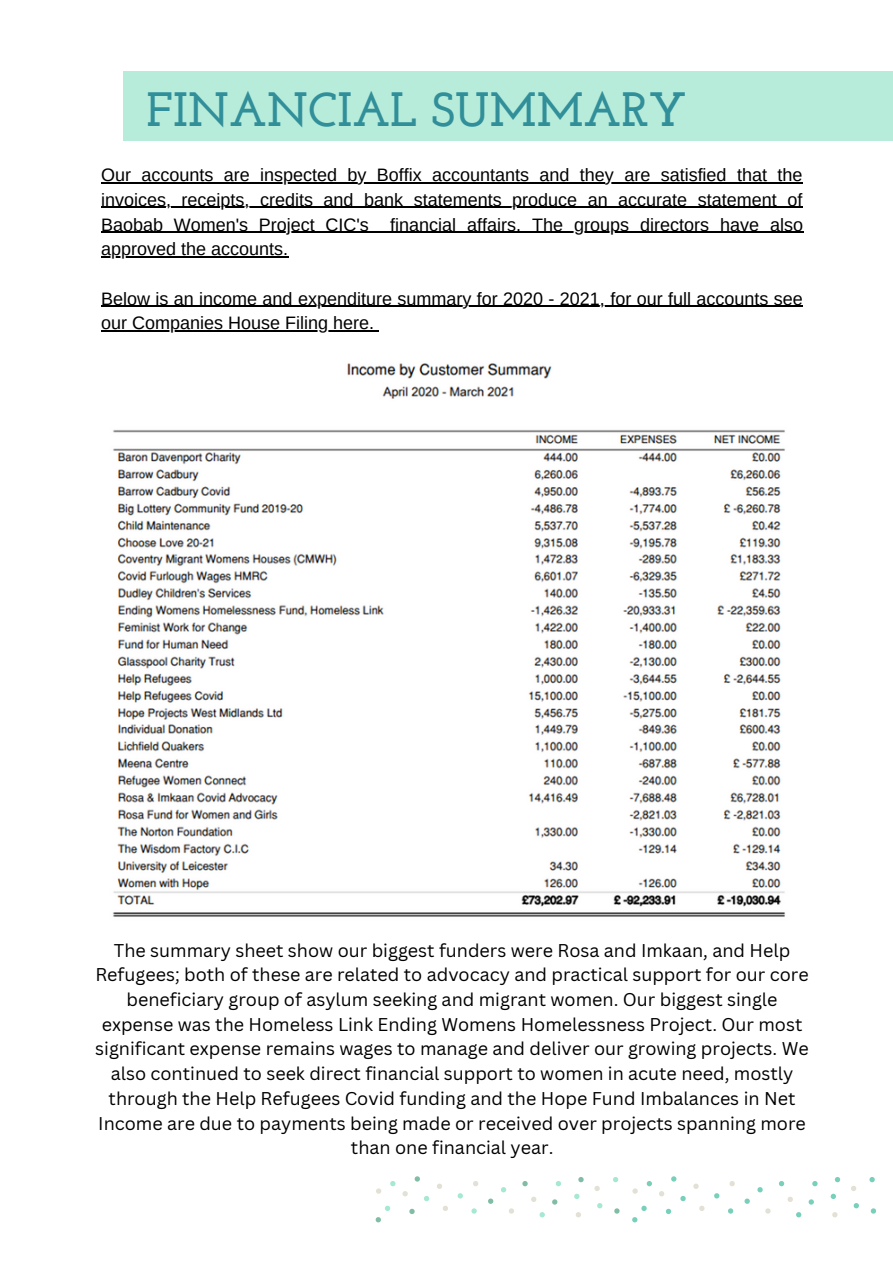
<style>
.page{position:relative;width:893px;height:1264px;background:#fff}
.page>*{position:absolute;margin:0;border:0;box-sizing:border-box;transform-origin:0 0}
.t1{font:700 48px "Josefin Slab";color:#318f9a}
.t2{font:18px/24.8px "Canva Sans";color:#000;text-align:center}
.t3{font:18px/24.8px "Arimo";color:#000;text-align:justify}
</style>
<div class="page">
<div style="left:123px;top:72px;width:769px;height:68px;background:#b7ecdb"></div>
<svg style="left:473px;top:1181px;width:5px;height:5px"></svg>
<svg style="left:509px;top:1208px;width:5px;height:5px"></svg>
<svg style="left:531px;top:1196px;width:5px;height:5px"></svg>
<svg style="left:575px;top:1212px;width:6px;height:5px"></svg>
<svg style="left:437px;top:1183px;width:5px;height:5px"></svg>
<svg style="left:443px;top:1205px;width:5px;height:5px"></svg>
<svg style="left:402px;top:1191px;width:6px;height:5px"></svg>
<svg style="left:376px;top:1188px;width:5px;height:5px"></svg>
<svg style="left:594px;top:1186px;width:5px;height:5px"></svg>
<svg style="left:522px;top:1181px;width:5px;height:5px"></svg>
<svg style="left:552px;top:1199px;width:5px;height:5px"></svg>
<svg style="left:578px;top:1177px;width:5px;height:5px"></svg>
<svg style="left:409px;top:1208px;width:5px;height:5px"></svg>
<svg style="left:375px;top:1217px;width:6px;height:5px"></svg>
<svg style="left:414px;top:1176px;width:6px;height:5px"></svg>
<svg style="left:488px;top:1198px;width:5px;height:5px"></svg>
<svg style="left:614px;top:1208px;width:5px;height:5px"></svg>
<svg style="left:457px;top:1193px;width:6px;height:5px"></svg>
<svg style="left:471px;top:1208px;width:5px;height:5px"></svg>
<svg style="left:555px;top:1181px;width:6px;height:5px"></svg>
<svg style="left:385px;top:1205px;width:5px;height:5px"></svg>
<svg style="left:390px;top:1181px;width:5px;height:5px"></svg>
<svg style="left:539px;top:1212px;width:6px;height:5px"></svg>
<svg style="left:501px;top:1187px;width:5px;height:5px"></svg>
<svg style="left:424px;top:1196px;width:5px;height:5px"></svg>
<svg style="left:574px;top:1193px;width:5px;height:5px"></svg>
<svg style="left:597px;top:1203px;width:5px;height:5px"></svg>
<svg style="left:613px;top:1177px;width:5px;height:5px"></svg>
<svg style="left:729px;top:1181px;width:5px;height:5px"></svg>
<svg style="left:765px;top:1208px;width:5px;height:5px"></svg>
<svg style="left:787px;top:1196px;width:5px;height:5px"></svg>
<svg style="left:832px;top:1212px;width:5px;height:5px"></svg>
<svg style="left:693px;top:1183px;width:5px;height:5px"></svg>
<svg style="left:699px;top:1205px;width:5px;height:5px"></svg>
<svg style="left:659px;top:1191px;width:5px;height:5px"></svg>
<svg style="left:632px;top:1188px;width:5px;height:5px"></svg>
<svg style="left:851px;top:1186px;width:5px;height:5px"></svg>
<svg style="left:779px;top:1181px;width:5px;height:5px"></svg>
<svg style="left:808px;top:1199px;width:5px;height:5px"></svg>
<svg style="left:834px;top:1177px;width:6px;height:5px"></svg>
<svg style="left:665px;top:1208px;width:6px;height:5px"></svg>
<svg style="left:632px;top:1217px;width:5px;height:5px"></svg>
<svg style="left:671px;top:1176px;width:5px;height:5px"></svg>
<svg style="left:744px;top:1198px;width:5px;height:5px"></svg>
<svg style="left:870px;top:1208px;width:6px;height:5px"></svg>
<svg style="left:714px;top:1193px;width:5px;height:5px"></svg>
<svg style="left:728px;top:1208px;width:5px;height:5px"></svg>
<svg style="left:812px;top:1181px;width:5px;height:5px"></svg>
<svg style="left:641px;top:1205px;width:5px;height:5px"></svg>
<svg style="left:646px;top:1181px;width:6px;height:5px"></svg>
<svg style="left:796px;top:1212px;width:5px;height:5px"></svg>
<svg style="left:757px;top:1187px;width:5px;height:5px"></svg>
<svg style="left:680px;top:1196px;width:5px;height:5px"></svg>
<svg style="left:830px;top:1193px;width:5px;height:5px"></svg>
<svg style="left:853px;top:1203px;width:5px;height:5px"></svg>
<svg style="left:869px;top:1177px;width:5px;height:5px"></svg>
<img style="left:112px;top:363px;width:673px;height:554px">
<hr style="left:101px;top:182px;width:701px;height:1px;background:#000">
<hr style="left:101px;top:207px;width:701px;height:1px;background:#000">
<hr style="left:101px;top:232px;width:268px;height:1px;background:#000">
<svg style="left:369px;top:232px;width:21px;height:1px"></svg>
<hr style="left:390px;top:232px;width:413px;height:1px;background:#000">
<hr style="left:101px;top:256px;width:187px;height:1px;background:#000">
<hr style="left:101px;top:306px;width:701px;height:1px;background:#000">
<hr style="left:101px;top:330px;width:273px;height:2px;background:#000">
<p class="t1" style="left:147px;top:90px;width:541px">FINANCIAL SUMMARY</p>
<p class="t3" style="left:101px;top:162px;width:703px">Our accounts are inspected by Boffix accountants and they are satisfied that the invoices, receipts, credits and bank statements produce an accurate statement of Baobab Women's Project CIC's financial affairs. The groups directors have also approved the accounts.</p>
<p class="t3" style="left:101px;top:286px;width:703px">Below is an income and expenditure summary for 2020 - 2021, for our full accounts see our Companies House Filing here.</p>
<p class="t2" style="left:95px;top:937px;width:715px">The summary sheet show our biggest funders were Rosa and Imkaan, and Help Refugees; both of these are related to advocacy and practical support for our core beneficiary group of asylum seeking and migrant women. Our biggest single expense was the Homeless Link Ending Womens Homelessness Project. Our most significant expense remains wages to manage and deliver our growing projects. We also continued to seek direct financial support to women in acute need, mostly through the Help Refugees Covid funding and the Hope Fund Imbalances in Net Income are due to payments being made or received over projects spanning more than one financial year.</p>
</div>
